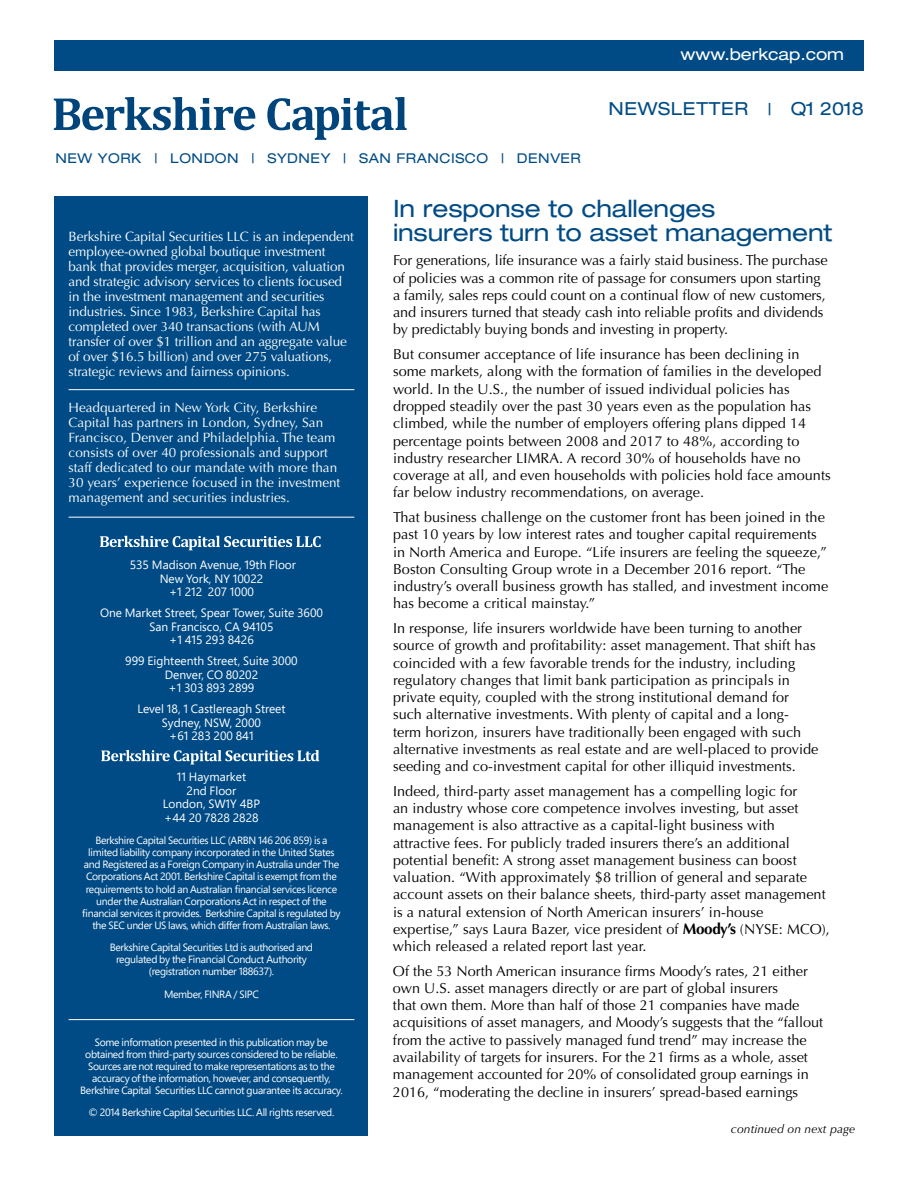
<style>
.page{position:relative;width:918px;height:1188px;background:#fff}
.page>*{position:absolute;margin:0;border:0;box-sizing:border-box;transform-origin:0 0}
.t1{font:expanded 24px/24px "Helvetica Neue";letter-spacing:-.005em;color:#004b85}
.t2{font:expanded 18px "Helvetica Neue";letter-spacing:.04em;color:#004b85}
.t3{font:expanded 16.5px "Helvetica Neue";letter-spacing:-.005em;color:#fff}
.t4{font:14.4px/17.2px "Optima";letter-spacing:.005em;color:#000}
.t5{font:13.5px/15px "Optima";letter-spacing:-.01em;color:#fff}
.t6{font:expanded 13.5px "Helvetica Neue";letter-spacing:.04em;color:#004b85}
.t7{font:12px/13.5px "Segoe Pro";color:#fff;text-align:center}
.t8{font:italic 12px "Optima";letter-spacing:.01em;color:#000}
.t9{font:10.5px/12px "Segoe Pro";letter-spacing:-.03em;color:#fff;text-align:center}
.s1{font-size:16.5px}
.s2{font-weight:700;font-size:15.3px}
</style>
<div class="page">
<svg style="left:54px;top:97px;width:201px;height:33px"></svg>
<svg style="left:267px;top:97px;width:140px;height:43px"></svg>
<div style="left:54px;top:40px;width:810px;height:30px;background:#004b85"></div>
<div style="left:55px;top:196px;width:313px;height:940px;background:#004b85"></div>
<hr style="left:69px;top:389px;width:285px;height:1px;background:#fff">
<hr style="left:69px;top:517px;width:285px;height:1px;background:#fff">
<hr style="left:69px;top:1019px;width:285px;height:1px;background:#fff">
<svg style="left:100px;top:536px;width:221px;height:14px"></svg>
<svg style="left:101px;top:750px;width:218px;height:14px"></svg>
<p class="t3" style="left:681px;top:44px;width:165px">www.berkcap.com</p>
<p class="t2" style="left:608px;top:98px;width:257px">NEWSLETTER <span class="s1">|</span> Q1 2018</p>
<p class="t6" style="left:56px;top:150px;width:527px">NEW YORK | LONDON | SYDNEY | SAN FRANCISCO | DENVER</p>
<h1 class="t1" style="left:393px;top:196px;width:441px">In response to challenges<br>insurers turn to asset management</h1>
<p class="t4" style="left:393px;top:252px;width:436px">For generations, life insurance was a fairly staid business. The purchase of policies was a common rite of passage for consumers upon starting a family, sales reps could count on a continual flow of new customers, and insurers turned that steady cash into reliable profits and dividends by predictably buying bonds and investing in property.</p>
<p class="t4" style="left:393px;top:346px;width:439px">But consumer acceptance of life insurance has been declining in some markets, along with the formation of families in the developed world. In the U.S., the number of issued individual policies has dropped steadily over the past 30 years even as the population has climbed, while the number of employers offering plans dipped 14 percentage points between 2008 and 2017 to 48%, according to industry researcher LIMRA. A record 30% of households have no coverage at all, and even households with policies hold face amounts far below industry recommendations, on average.</p>
<p class="t4" style="left:393px;top:509px;width:437px">That business challenge on the customer front has been joined in the past 10 years by low interest rates and tougher capital requirements in North America and Europe. “Life insurers are feeling the squeeze,” Boston Consulting Group wrote in a December 2016 report. “The industry’s overall business growth has stalled, and investment income has become a critical mainstay.”</p>
<p class="t4" style="left:393px;top:620px;width:427px">In response, life insurers worldwide have been turning to another source of growth and profitability: asset management. That shift has coincided with a few favorable trends for the industry, including regulatory changes that limit bank participation as principals in private equity, coupled with the strong institutional demand for such alternative investments. With plenty of capital and a long&shy;term horizon, insurers have traditionally been engaged with such alternative investments as real estate and are well-placed to provide seeding and co-investment capital for other illiquid investments.</p>
<p class="t4" style="left:393px;top:783px;width:439px">Indeed, third-party asset management has a compelling logic for<br>an industry whose core competence involves investing, but asset management is also attractive as a capital-light business with attractive fees. For publicly traded insurers there’s an additional potential benefit: A strong asset management business can boost valuation. “With approximately $8 trillion of general and separate account assets on their balance sheets, third-party asset management is a natural extension of North American insurers’ in-house expertise,” says Laura Bazer, vice president of <span class="s2">Moody’s</span> (NYSE: MCO), which released a related report last year.</p>
<p class="t4" style="left:393px;top:962px;width:432px">Of the 53 North American insurance firms Moody’s rates, 21 either own U.S. asset managers directly or are part of global insurers<br>that own them. More than half of those 21 companies have made acquisitions of asset managers, and Moody’s suggests that the “fallout from the active to passively managed fund trend” may increase the availability of targets for insurers. For the 21 firms as a whole, asset management accounted for 20% of consolidated group earnings in 2016, “moderating the decline in insurers’ spread-based earnings</p>
<p class="t5" style="left:69px;top:229px;width:287px">Berkshire Capital Securities LLC is an independent employee-owned global boutique investment bank that provides merger, acquisition, valuation and strategic advisory services to clients focused in the investment management and securities industries. Since 1983, Berkshire Capital has completed over 340 transactions (with AUM transfer of over $1 trillion and an aggregate value of over $16.5 billion) and over 275 valuations, strategic reviews and fairness opinions.</p>
<p class="t5" style="left:69px;top:400px;width:273px">Headquartered in New York City, Berkshire Capital has partners in London, Sydney, San Francisco, Denver and Philadelphia. The team consists of over 40 professionals and support staff dedicated to our mandate with more than 30 years’ experience focused in the investment management and securities industries.</p>
<p class="t7" style="left:130px;top:558px;width:168px">535 Madison Avenue, 19th Floor<br>New York, NY 10022<br>+1 212 207 1000</p>
<p class="t7" style="left:100px;top:606px;width:224px">One Market Street, Spear Tower, Suite 3600<br>San Francisco, CA 94105<br>+1 415 293 8426</p>
<p class="t7" style="left:125px;top:654px;width:174px">999 Eighteenth Street, Suite 3000<br>Denver, CO 80202<br>+1 303 893 2899</p>
<p class="t7" style="left:137px;top:702px;width:150px">Level 18, 1 Castlereagh Street<br>Sydney, NSW, 2000<br>+61 283 200 841</p>
<p class="t7" style="left:163px;top:770px;width:99px">11 Haymarket<br>2nd Floor<br>London, SW1Y 4BP +44 20 7828 2828</p>
<p class="t9" style="left:82px;top:835px;width:260px">Berkshire Capital Securities LLC (ARBN 146 206 859) is a limited liability company incorporated in the United States and Registered as a Foreign Company in Australia under The Corporations Act 2001. Berkshire Capital is exempt from the requirements to hold an Australian financial services licence under the Australian Corporations Act in respect of the financial services it provides. Berkshire Capital is regulated by the SEC under US laws, which differ from Australian laws.</p>
<p class="t9" style="left:110px;top:941px;width:205px">Berkshire Capital Securities Ltd is authorised and regulated by the Financial Conduct Authority (registration number 188637).</p>
<p class="t9" style="left:164px;top:988px;width:96px">Member, FINRA / SIPC</p>
<p class="t9" style="left:80px;top:1036px;width:264px">Some information presented in this publication may be obtained from third-party sources considered to be reliable.<br>Sources are not required to make representations as to the accuracy of the information, however, and consequently, Berkshire Capital Securities LLC cannot guarantee its accuracy.</p>
<p class="t9" style="left:89px;top:1106px;width:247px">© 2014 Berkshire Capital Securities LLC. All rights reserved.</p>
<p class="t8" style="left:731px;top:1122px;width:126px">continued on next page</p>
</div>
